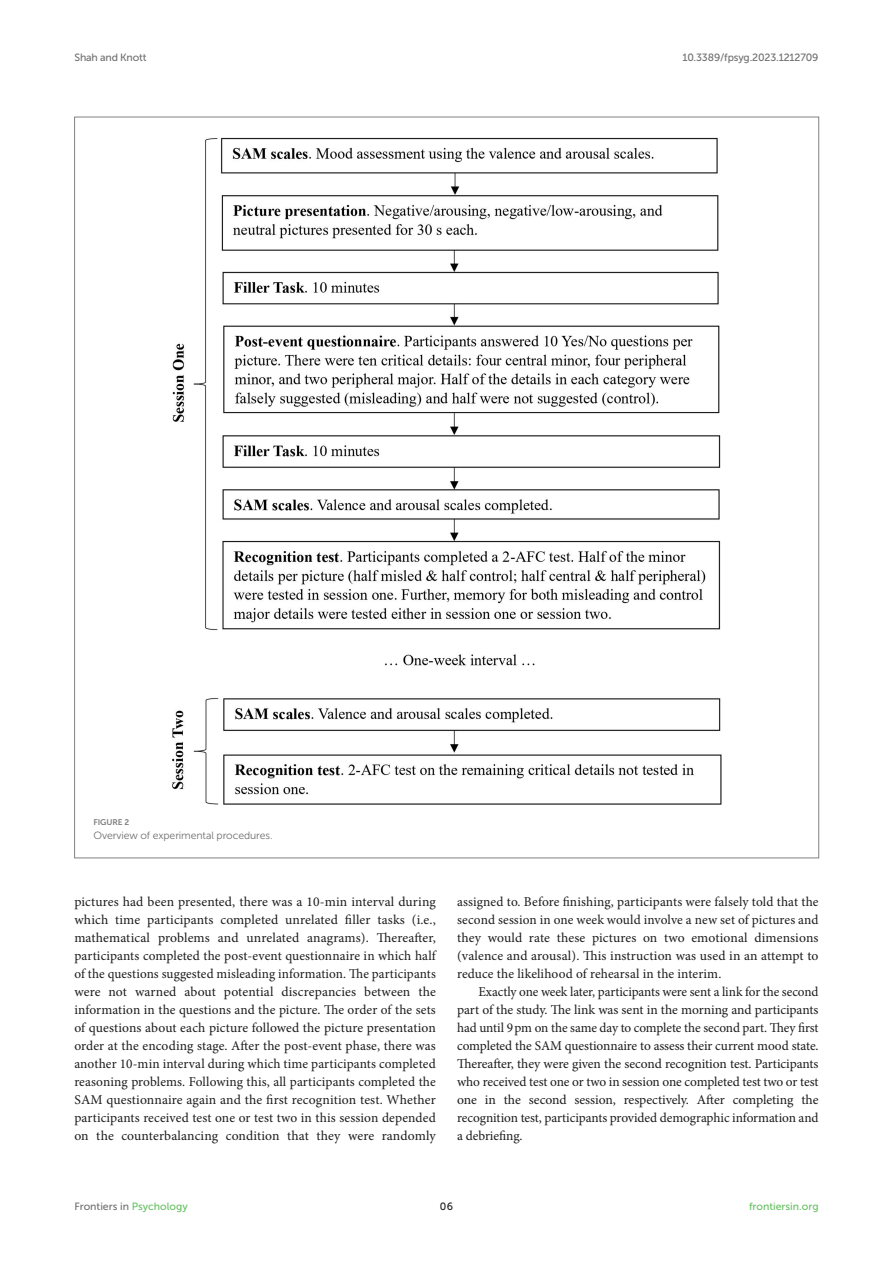
<style>
.page{position:relative;width:893px;height:1263px;background:#fff}
.page>*{position:absolute;margin:0;border:0;box-sizing:border-box;transform-origin:0 0}
.TEXT_FLUSH{font:13.5px/18px "Minion Pro";letter-spacing:.01em;color:#1b1c1b;text-align:justify}
.TEXT{font:13.5px/18px "Minion Pro";letter-spacing:-.005em;color:#1b1c1b;text-align:justify}
.t1{font:10.5px "Museo Sans 500";letter-spacing:-.015em;color:#706f70}
.FIG_LEG{font:10.5px "Museo Sans 300";letter-spacing:-.01em;color:#706f70}
.t2{font:10.5px "Museo Sans 500";color:#65c161}
.t3{font:10.5px "Museo Sans 500";color:#1b1c1b}
.FIG_HD{font:8.25px "Museo Sans 700";letter-spacing:-.01em;color:#7e7f7f}
.s1{color:#65c161}
</style>
<div class="page">
<img style="left:172px;top:137px;width:550px;height:668px">
<p class="t1" style="left:74px;top:51px;width:74px">Shah and Knott</p>
<p class="t1" style="left:682px;top:51px;width:138px">10.3389/fpsyg.2023.1212709</p>
<p class="FIG_HD" style="left:94px;top:818px;width:37px">FIGURE 2</p>
<p class="FIG_LEG" style="left:94px;top:830px;width:181px">Overview of experimental procedures.</p>
<p class="TEXT_FLUSH" style="left:74px;top:893px;width:363px">pictures had been presented, there was a 10-min interval during which time participants completed unrelated filler tasks (i.e., mathematical problems and unrelated anagrams). Thereafter, participants completed the post-event questionnaire in which half of the questions suggested misleading information. The participants were not warned about potential discrepancies between the information in the questions and the picture. The order of the sets of questions about each picture followed the picture presentation order at the encoding stage. After the post-event phase, there was another 10-min interval during which time participants completed reasoning problems. Following this, all participants completed the SAM questionnaire again and the first recognition test. Whether participants received test one or test two in this session depended on the counterbalancing condition that they were randomly</p>
<p class="TEXT_FLUSH" style="left:457px;top:893px;width:363px">assigned to. Before finishing, participants were falsely told that the second session in one week would involve a new set of pictures and they would rate these pictures on two emotional dimensions (valence and arousal). This instruction was used in an attempt to reduce the likelihood of rehearsal in the interim.</p>
<p class="TEXT" style="left:457px;top:983px;width:363px;text-indent:21px">Exactly one week later, participants were sent a link for the second part of the study. The link was sent in the morning and participants had until 9pm on the same day to complete the second part. They first completed the SAM questionnaire to assess their current mood state.<br>Thereafter, they were given the second recognition test. Participants who received test one or two in session one completed test two or test one in the second session, respectively. After completing the recognition test, participants provided demographic information and a debriefing.</p>
<p class="t1" style="left:74px;top:1200px;width:115px">Frontiers in <span class="s1">Psychology</span></p>
<p class="t3" style="left:440px;top:1200px;width:15px">06</p>
<p class="t2" style="left:749px;top:1200px;width:71px">frontiersin.org</p>
</div>
